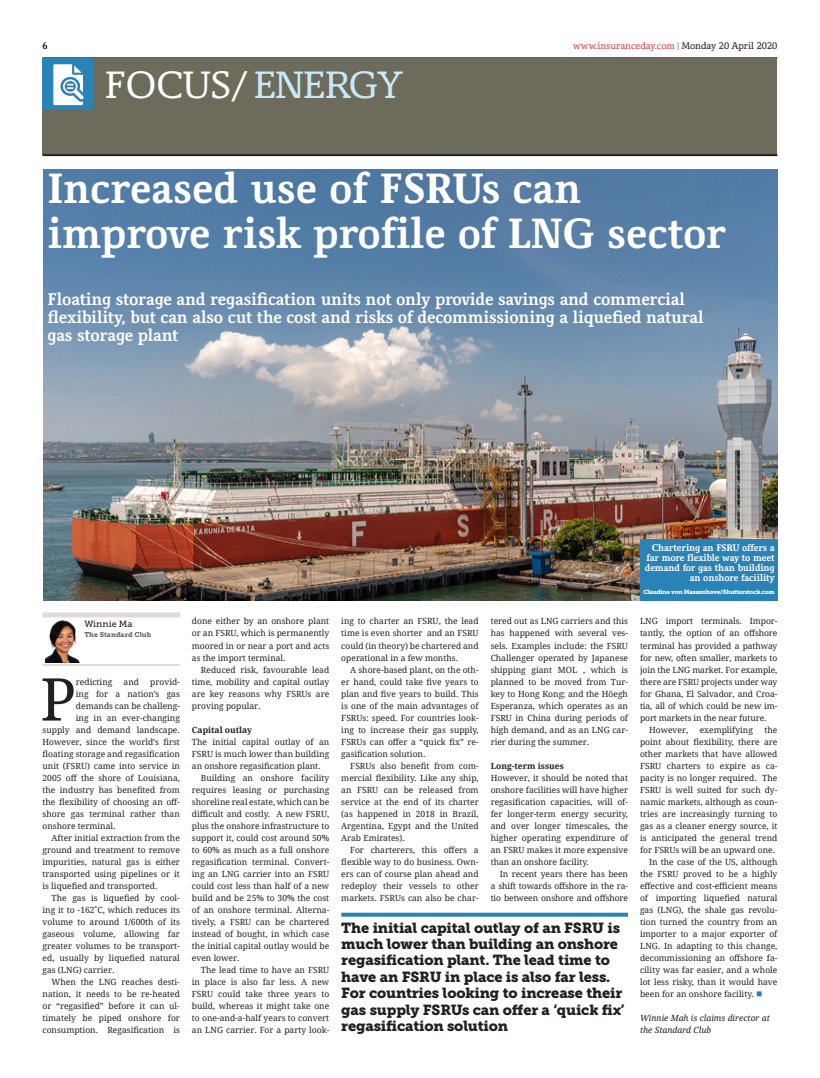
<style>
.page{position:relative;width:820px;height:1078px;background:#fff}
.page>*{position:absolute;margin:0;border:0;box-sizing:border-box;transform-origin:0 0}
.Body_text_dropcap{font:58.9px "Droid Serif Pro";color:#231f20}
._48pt_headline{font:700 40px/45px "Corzinair";letter-spacing:-.005em;color:#fff}
.t1{font:36px "Corzinair";letter-spacing:-.01em;color:#fff}
.Standfirst{font:700 16px/17.6px "Corzinair";letter-spacing:-.01em;color:#fff}
.Pullquote{font:14.5px/16.4px "Museo Slab 900";letter-spacing:-.01em;color:#231f20}
.t2{font:700 9px/9.9px "Corzinair";letter-spacing:-.01em;color:#fff;text-align:right}
.t3{font:9px "Corzinair";color:#d6444e}
.Byline_name{font:9px "Museo Slab 500";color:#231f20}
.t4{font:700 9px "Corzinair";color:#231f20}
.Body_text_indent{font:8.5px/12px "Droid Serif Pro";color:#231f20;text-align:justify}
.Body_text_dropcap-2{font:8.5px "Droid Serif Pro";color:#231f20}
.Body_text_no_indent{font:8.5px/12px "Droid Serif Pro";color:#231f20;text-align:justify}
.Body_text_indent-2{font:italic 8.5px/12px "Droid Serif Pro";color:#231f20}
.Subhead{font:700 8.5px "Droid Serif Pro";color:#231f20}
.t5{font:7px "Museo Slab 900";color:#6c6d70}
.t6{font:6px "Museo Slab 900";letter-spacing:-.03em;color:#fff}
.s1{font-weight:700;color:#939598}
.s2{color:#231f20}
.s3{color:#c6eafa}
.s4{color:#2a83b7}
</style>
<div class="page">
<img style="left:43px;top:169px;width:734px;height:431px">
<div style="left:43px;top:58px;width:734px;height:96px;background:#6d6c5c"></div>
<hr style="left:43px;top:154px;width:734px;height:2px;background:#231f20">
<div style="left:43px;top:58px;width:51px;height:52px;background:#2a83b7"></div>
<svg style="left:53px;top:64px;width:31px;height:41px"></svg>
<div style="left:43px;top:612px;width:137px;height:5px;background:#dfdbdb"></div>
<img style="left:45px;top:620px;width:35px;height:42px">
<hr style="left:43px;top:664px;width:137px;height:2px;background:#dfdbdb">
<svg style="left:341px;top:912px;width:286px;height:4px"></svg>
<div style="left:639px;top:539px;width:138px;height:61px;background:#2a83b7"></div>
<p class="t4" style="left:43px;top:41px;width:7px">6</p>
<p class="t3" style="left:573px;top:41px;width:206px">www.insuranceday.com <span class="s1">|</span> <span class="s2">Monday 20 April 2020</span></p>
<p class="t1" style="left:105px;top:63px;width:300px">FOCUS/ <span class="s3">ENERGY</span></p>
<p class="_48pt_headline" style="left:48px;top:167px;width:680px">Increased use of FSRUs can improve risk profile of LNG sector</p>
<p class="Standfirst" style="left:48px;top:291px;width:657px">Floating storage and regasification units not only provide savings and commercial flexibility, but can also cut the cost and risks of decommissioning a liquefied natural gas storage plant</p>
<p class="Byline_name" style="left:84px;top:618px;width:50px">Winnie Ma</p>
<p class="t5" style="left:84px;top:630px;width:68px">The Standard Club</p>
<p class="Body_text_dropcap" style="left:40px;top:658px;width:37px">P</p>
<p class="Body_text_dropcap-2" style="left:76px;top:675px;width:38px">redicting</p>
<p class="Body_text_dropcap-2" style="left:123px;top:675px;width:17px">and</p>
<p class="Body_text_dropcap-2" style="left:150px;top:675px;width:31px">provid-</p>
<p class="Body_text_dropcap-2" style="left:76px;top:687px;width:105px">ing for a nation’s gas</p>
<p class="Body_text_dropcap-2" style="left:76px;top:699px;width:105px">demands can be challeng-</p>
<p class="Body_text_dropcap-2" style="left:76px;top:711px;width:105px">ing in an ever-changing</p>
<p class="Body_text_dropcap-2" style="left:43px;top:723px;width:139px">supply and demand landscape.</p>
<p class="Body_text_dropcap-2" style="left:43px;top:735px;width:139px">However, since the world’s first</p>
<p class="Body_text_dropcap-2" style="left:43px;top:747px;width:139px">floating storage and regasification</p>
<p class="Body_text_dropcap-2" style="left:43px;top:759px;width:139px">unit (FSRU) came into service in</p>
<p class="Body_text_dropcap-2" style="left:43px;top:771px;width:139px">2005 off the shore of Louisiana,</p>
<p class="Body_text_dropcap-2" style="left:43px;top:783px;width:139px">the industry has benefited from</p>
<p class="Body_text_dropcap-2" style="left:43px;top:795px;width:139px">the flexibility of choosing an off-</p>
<p class="Body_text_dropcap-2" style="left:43px;top:807px;width:139px">shore gas terminal rather than</p>
<p class="Body_text_dropcap-2" style="left:43px;top:819px;width:74px">onshore terminal.</p>
<p class="Body_text_indent" style="left:43px;top:831px;width:139px;text-indent:9px">After initial extraction from the ground and treatment to remove impurities, natural gas is either transported using pipelines or it is liquefied and transported.</p>
<p class="Body_text_indent" style="left:43px;top:891px;width:139px;text-indent:9px">The gas is liquefied by cool&shy;ing it to -162˚C, which reduces its volume to around 1/600th of its gaseous volume, allowing far greater volumes to be transport&shy;ed, usually by liquefied natural gas (LNG) carrier.</p>
<p class="Body_text_indent" style="left:43px;top:975px;width:139px;text-indent:9px">When the LNG reaches desti&shy;nation, it needs to be re-heated or “regasified” before it can ul&shy;timately be piped onshore for consumption. Regasification is</p>
<p class="Body_text_indent" style="left:192px;top:615px;width:139px">done either by an onshore plant or an FSRU, which is permanently moored in or near a port and acts as the import terminal.</p>
<p class="Body_text_indent" style="left:192px;top:663px;width:139px;text-indent:9px">Reduced risk, favourable lead time, mobility and capital outlay are key reasons why FSRUs are proving popular.</p>
<p class="Subhead" style="left:192px;top:723px;width:62px">Capital outlay</p>
<p class="Body_text_no_indent" style="left:192px;top:735px;width:139px">The initial capital outlay of an FSRU is much lower than building an onshore regasification plant.</p>
<p class="Body_text_indent" style="left:192px;top:771px;width:139px;text-indent:9px">Building an onshore facility requires leasing or purchasing shoreline real estate, which can be difficult and costly. A new FSRU, plus the onshore infrastructure to support it, could cost around 50% to 60% as much as a full onshore regasification terminal. Convert&shy;ing an LNG carrier into an FSRU could cost less than half of a new build and be 25% to 30% the cost of an onshore terminal. Alterna&shy;tively, a FSRU can be chartered instead of bought, in which case the initial capital outlay would be even lower.</p>
<p class="Body_text_indent" style="left:192px;top:963px;width:139px;text-indent:9px">The lead time to have an FSRU in place is also far less. A new FSRU could take three years to build, whereas it might take one to one-and-a-half years to convert an LNG carrier. For a party look-</p>
<p class="Body_text_indent" style="left:341px;top:615px;width:139px">ing to charter an FSRU, the lead time is even shorter and an FSRU could (in theory) be chartered and operational in a few months.</p>
<p class="Body_text_indent" style="left:341px;top:663px;width:139px;text-indent:9px">A shore-based plant, on the oth&shy;er hand, could take five years to plan and five years to build. This is one of the main advantages of FSRUs: speed. For countries look&shy;ing to increase their gas supply, FSRUs can offer a “quick fix” re&shy;gasification solution.</p>
<p class="Body_text_indent" style="left:341px;top:759px;width:139px;text-indent:9px">FSRUs also benefit from com&shy;mercial flexibility. Like any ship, an FSRU can be released from service at the end of its charter (as happened in 2018 in Brazil, Argentina, Egypt and the United Arab Emirates).</p>
<p class="Body_text_indent" style="left:341px;top:843px;width:139px;text-indent:9px">For charterers, this offers a flexible way to do business. Own&shy;ers can of course plan ahead and redeploy their vessels to other markets. FSRUs can also be char-</p>
<p class="Body_text_indent" style="left:490px;top:615px;width:139px">tered out as LNG carriers and this has happened with several ves&shy;sels. Examples include: the FSRU Challenger operated by Japanese shipping giant MOL , which is planned to be moved from Tur&shy;key to Hong Kong; and the Höegh Esperanza, which operates as an FSRU in China during periods of high demand, and as an LNG car&shy;rier during the summer.</p>
<p class="Subhead" style="left:490px;top:759px;width:75px">Long-term issues</p>
<p class="Body_text_no_indent" style="left:490px;top:771px;width:139px">However, it should be noted that onshore facilities will have higher regasification capacities, will of&shy;fer longer-term energy security, and over longer timescales, the higher operating expenditure of an FSRU makes it more expensive than an onshore facility.</p>
<p class="Body_text_indent" style="left:490px;top:867px;width:139px;text-indent:9px">In recent years there has been a shift towards offshore in the ra&shy;tio between onshore and offshore</p>
<p class="Pullquote" style="left:341px;top:919px;width:285px">The initial capital outlay of an FSRU is much lower than building an onshore regasification plant. The lead time to have an FSRU in place is also far less.<br>For countries looking to increase their gas supply FSRUs can offer a ‘quick fix’ regasification solution</p>
<p class="t2" style="left:644px;top:543px;width:131px">Chartering an FSRU offers a far more flexible way to meet demand for gas than building an onshore faciility</p>
<p class="t6" style="left:643px;top:588px;width:133px">Claudine von Massenhove/Shutterstock.com</p>
<p class="Body_text_indent" style="left:639px;top:615px;width:139px">LNG import terminals. Impor&shy;tantly, the option of an offshore terminal has provided a pathway for new, often smaller, markets to join the LNG market. For example, there are FSRU projects under way for Ghana, El Salvador, and Croa&shy;tia, all of which could be new im&shy;port markets in the near future.</p>
<p class="Body_text_indent" style="left:648px;top:723px;width:41px">However,</p>
<p class="Body_text_indent" style="left:699px;top:723px;width:55px">exemplifying</p>
<p class="Body_text_indent" style="left:639px;top:723px;width:139px;text-indent:124px">the point about flexibility, there are other markets that have allowed FSRU charters to expire as ca&shy;pacity is no longer required. The FSRU is well suited for such dy&shy;namic markets, although as coun&shy;tries are increasingly turning to gas as a cleaner energy source, it is anticipated the general trend for FSRUs will be an upward one.</p>
<p class="Body_text_indent" style="left:639px;top:855px;width:139px;text-indent:9px">In the case of the US, although the FSRU proved to be a highly effective and cost-efficient means of importing liquefied natural gas (LNG), the shale gas revolu&shy;tion turned the country from an importer to a major exporter of LNG. In adapting to this change, decommissioning an offshore fa&shy;cility was far easier, and a whole lot less risky, than it would have been for an onshore facility. <span class="s4">■</span></p>
<p class="Body_text_indent-2" style="left:639px;top:1011px;width:131px">Winnie Mah is claims director at the Standard Club</p>
</div>
